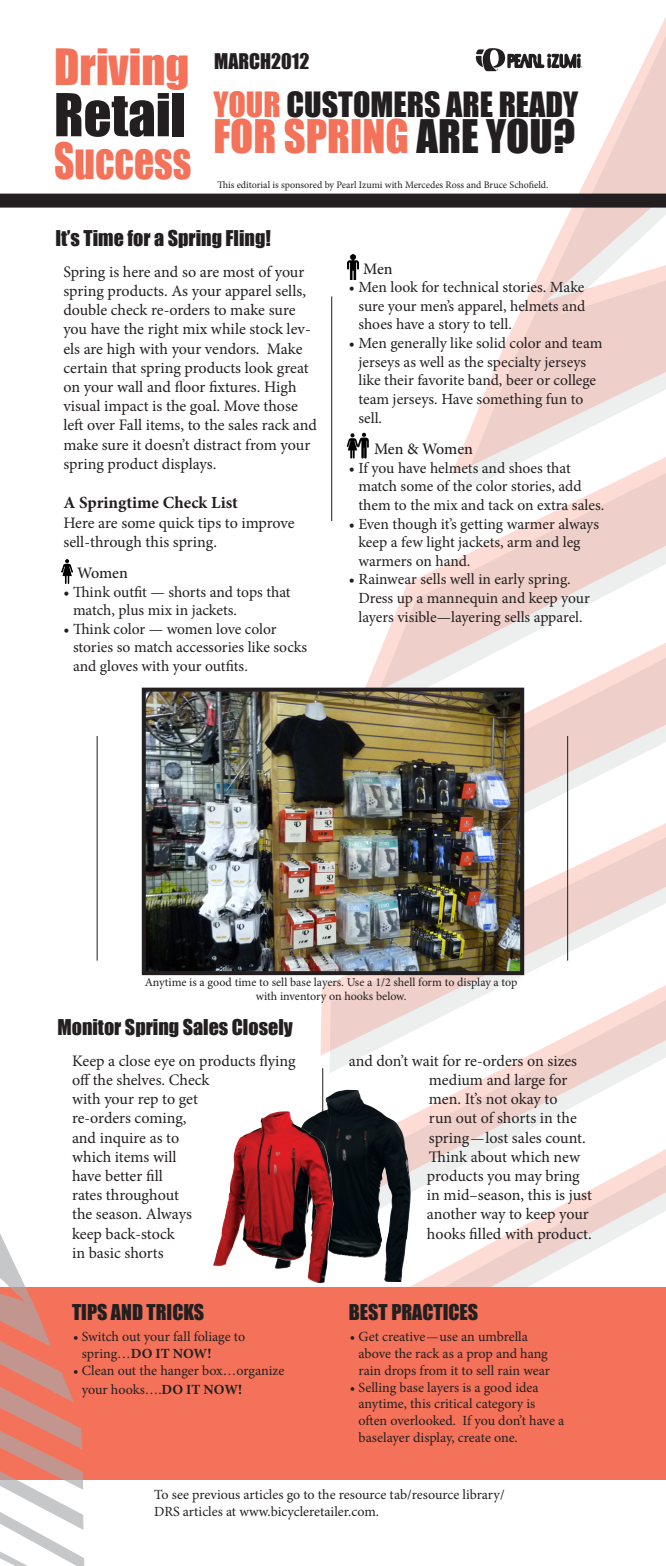
<style>
.page{position:relative;width:666px;height:1566px;background:#fff}
.page>*{position:absolute;margin:0;border:0;box-sizing:border-box;transform-origin:0 0}
.t1{font:54.6px "Impact";color:#231f20}
.t2{font:46px "Impact";color:#f37259}
.t3{font:46px "Impact";color:#f37259;scale:.86 1}
.t4{font:42.4px "Impact";color:#f37259}
.t5{font:32px "Impact";color:#231f20}
.t6{font:20px "Impact";color:#231f20}
.t7{font:19.8px "Impact";color:#231f20}
.t8{font:700 17px "Minion Pro";color:#231f20}
.t9{font:16px/19.2px "Minion Pro";letter-spacing:-.005em;color:#231f20}
.t10{font:500 16px "Minion Pro";letter-spacing:-.005em;color:#231f20}
.t11{font:15.6px/18.6px "Minion Pro";letter-spacing:-.005em;color:#231f20}
.t12{font:14px/16.8px "Minion Pro";letter-spacing:-.005em;color:#231f20}
.t13{font:12px/14.4px "Minion Pro";letter-spacing:-.005em;color:#231f20;text-align:center}
.t14{font:10px "Minion Pro";color:#231f20}
.s1{color:#f37259}
.s2{color:#231f20}
.s3{font-family:"Times"}
.s4{font-weight:700}
</style>
<div class="page">
<svg style="left:315px;top:19px;width:350px;height:1268px"></svg>
<div style="left:0;top:194px;width:665px;height:14px;background:#231f20"></div>
<div style="left:0;top:1287px;width:665px;height:193px;background:#f37259"></div>
<svg style="left:0;top:1234px;width:84px;height:332px"></svg>
<img style="left:147px;top:693px;width:372px;height:277px">
<div style="left:142px;top:688px;width:382px;height:287px;border:4px solid #231f20"></div>
<hr style="left:97px;top:736px;width:1px;height:225px;background:#231f20">
<hr style="left:567px;top:736px;width:1px;height:225px;background:#231f20">
<hr style="left:322px;top:1068px;width:1px;height:82px;background:#231f20">
<hr style="left:331px;top:296px;width:1px;height:225px;background:#231f20">
<svg style="left:475px;top:48px;width:107px;height:23px"></svg>
<img style="left:275px;top:1090px;width:75px;height:179px">
<img style="left:213px;top:1112px;width:79px;height:155px">
<img style="left:61px;top:559px;width:11px;height:25px">
<img style="left:347px;top:255px;width:11px;height:24px">
<img style="left:347px;top:433px;width:22px;height:25px">
<p class="t2" style="left:54px;top:32px;width:137px">Driving</p>
<p class="t1" style="left:54px;top:72px;width:133px">Retail</p>
<p class="t3" style="left:54px;top:125px;width:161px">Success</p>
<p class="t7" style="left:214px;top:46px;width:97px">MARCH2012</p>
<p class="t5" style="left:213px;top:79px;width:366px"><span class="s1">YOUR</span> CUSTOMERS ARE READY</p>
<p class="t4" style="left:213px;top:103px;width:363px">FOR SPRING <span class="s2">ARE YOU?</span></p>
<p class="t14" style="left:217px;top:178px;width:332px">This editorial is sponsored by Pearl Izumi with Mercedes Ross and Bruce Schofield.</p>
<p class="t6" style="left:55px;top:222px;width:217px">It’s Time for a Spring Fling!</p>
<p class="t9" style="left:63px;top:262px;width:255px">Spring is here and so are most of your spring products. As your apparel sells, double check re-orders to make sure you have the right mix while stock lev&shy;els are high with your vendors. Make certain that spring products look great on your wall and floor fixtures. High visual impact is the goal. Move those left over Fall items, to the sales rack and make sure it doesn’t distract from your spring product displays.</p>
<p class="t8" style="left:63px;top:491px;width:176px">A Springtime Check List</p>
<p class="t9" style="left:63px;top:513px;width:232px">Here are some quick tips to improve sell-through this spring.</p>
<p class="t10" style="left:77px;top:562px;width:52px">Women</p>
<p class="t11" style="left:73px;top:582px;width:219px;text-indent:-10px">• Think outfit — shorts and tops that match, plus mix in jackets.</p>
<p class="t11" style="left:73px;top:620px;width:235px;text-indent:-10px">• Think color — women love color stories so match accessories like socks and gloves with your outfits.</p>
<p class="t10" style="left:363px;top:258px;width:31px">Men</p>
<p class="t11" style="left:358px;top:278px;width:228px;text-align:justify;text-indent:-10px">• Men look for technical stories. Make sure your men’s apparel, helmets and shoes have a story to tell.</p>
<p class="t11" style="left:358px;top:334px;width:245px;text-indent:-10px">• Men generally like solid color and team jerseys as well as the specialty jerseys like their favorite band, beer or college team jerseys. Have something fun to sell.</p>
<p class="t10" style="left:374px;top:438px;width:100px">Men &amp; Women</p>
<p class="t11" style="left:358px;top:459px;width:247px;text-indent:-10px">• If you have helmets and shoes that match some of the color stories, add them to the mix and tack on extra sales.</p>
<p class="t11" style="left:358px;top:514px;width:242px;text-indent:-10px">• Even though it’s getting warmer always keep a few light jackets, arm and leg warmers on hand.</p>
<p class="t11" style="left:358px;top:570px;width:233px;text-indent:-10px">• Rainwear sells well in early spring.<br>Dress up a mannequin and keep your layers visible—layering sells apparel.</p>
<p class="t13" style="left:145px;top:975px;width:374px">Anytime is a good time to sell base layers. Use a 1/2 shell form to display a top with inventory on hooks below.</p>
<p class="t6" style="left:57px;top:1011px;width:237px">Monitor Spring Sales Closely</p>
<p class="t9" style="left:72px;top:1051px;width:225px">Keep a close eye on products flying off the shelves. Check<br>with your rep to get<br>re-orders coming,<br>and inquire as to<br>which items will<br>have better fill<br>rates throughout<br>the season. Always<br>keep back-stock<br>in basic shorts</p>
<p class="t9" style="left:426px;top:1051px;width:166px;text-indent:-78px">and don’t wait for re-orders on sizes medium and large for men. It’s not okay to<br>run out of shorts in the spring<span class="s3">—</span>lost sales count.<br>Think about which new products you may bring in mid–season, this is just another way to keep your hooks filled with product.</p>
<p class="t6" style="left:72px;top:1297px;width:134px">TIPS AND TRICKS</p>
<p class="t12" style="left:82px;top:1328px;width:165px;text-indent:-9px">• Switch out your fall foliage to spring…<span class="s4">DO IT NOW!</span></p>
<p class="t12" style="left:82px;top:1361px;width:204px;line-height:19.2px;text-indent:-9px">• Clean out the hanger box…organize your hooks….<span class="s4">DO IT NOW!</span></p>
<p class="t6" style="left:348px;top:1297px;width:131px">BEST PRACTICES</p>
<p class="t12" style="left:358px;top:1328px;width:193px;text-indent:-9px">• Get creative<span class="s3">—</span>use an umbrella above the rack as a prop and hang rain drops from it to sell rain wear</p>
<p class="t12" style="left:358px;top:1379px;width:207px;text-indent:-9px">• Selling base layers is a good idea anytime, this critical category is often overlooked. If you don’t have a baselayer display, create one.</p>
<p class="t12" style="left:154px;top:1486px;width:352px">To see previous articles go to the resource tab/resource library/<br>DRS articles at www.bicycleretailer.com.</p>
</div>
